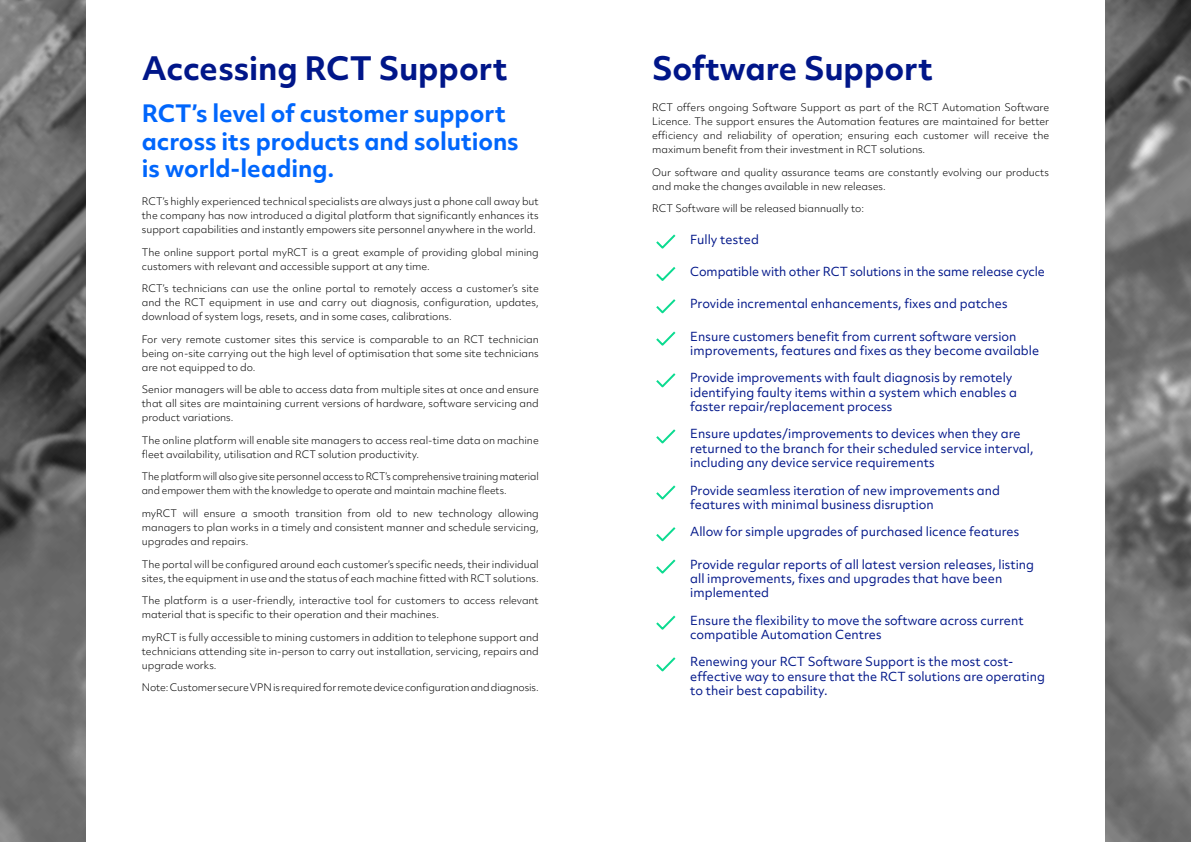
<style>
.page{position:relative;width:1191px;height:842px;background:#fff}
.page>*{position:absolute;margin:0;border:0;box-sizing:border-box;transform-origin:0 0}
.t1{font:700 31px "Objektiv Mk 2";color:#001689}
.t2{font:700 23px/27.6px "Objektiv Mk 2";color:#0066fc}
.t3{font:12px/14.4px "Objektiv Mk 2";color:#001689}
.t4{font:300 10px/14px "Objektiv Mk 2";color:#000;text-align:justify}
.t5{font:300 10px/14px "Objektiv Mk 2";color:#000;scale:.96 1}
</style>
<div class="page">
<svg style="left:656px;top:234px;width:20px;height:15px"></svg>
<svg style="left:656px;top:267px;width:20px;height:14px"></svg>
<svg style="left:656px;top:299px;width:20px;height:15px"></svg>
<svg style="left:656px;top:331px;width:20px;height:15px"></svg>
<svg style="left:656px;top:373px;width:20px;height:15px"></svg>
<svg style="left:656px;top:429px;width:20px;height:15px"></svg>
<svg style="left:656px;top:485px;width:20px;height:15px"></svg>
<svg style="left:656px;top:527px;width:20px;height:15px"></svg>
<svg style="left:656px;top:559px;width:20px;height:15px"></svg>
<svg style="left:656px;top:615px;width:20px;height:15px"></svg>
<svg style="left:656px;top:657px;width:20px;height:15px"></svg>
<img style="left:1106px;top:0;width:85px;height:842px">
<img style="left:0;top:0;width:85px;height:842px">
<h1 class="t1" style="left:142px;top:47px;width:367px">Accessing RCT Support</h1>
<h2 class="t2" style="left:142px;top:99px;width:378px">RCT’s level of customer support across its products and solutions is world-leading.</h2>
<p class="t4" style="left:142px;top:195px;width:398px">RCT’s highly experienced technical specialists are always just a phone call away but the company has now introduced a digital platform that significantly enhances its support capabilities and instantly empowers site personnel anywhere in the world.</p>
<p class="t4" style="left:142px;top:245px;width:398px">The online support portal myRCT is a great example of providing global mining customers with relevant and accessible support at any time.</p>
<p class="t4" style="left:142px;top:282px;width:398px">RCT’s technicians can use the online portal to remotely access a customer’s site and the RCT equipment in use and carry out diagnosis, configuration, updates, download of system logs, resets, and in some cases, calibrations.</p>
<p class="t4" style="left:142px;top:332px;width:398px">For very remote customer sites this service is comparable to an RCT technician being on-site carrying out the high level of optimisation that some site technicians are not equipped to do.</p>
<p class="t4" style="left:142px;top:383px;width:398px">Senior managers will be able to access data from multiple sites at once and ensure that all sites are maintaining current versions of hardware, software servicing and product variations.</p>
<p class="t4" style="left:142px;top:433px;width:398px">The online platform will enable site managers to access real-time data on machine fleet availability, utilisation and RCT solution productivity.</p>
<p class="t5" style="left:142px;top:470px;width:415px">The platform will also give site personnel access to RCT’s comprehensive training material and empower them with the knowledge to operate and maintain machine fleets.</p>
<p class="t4" style="left:142px;top:506px;width:398px">myRCT will ensure a smooth transition from old to new technology allowing managers to plan works in a timely and consistent manner and schedule servicing, upgrades and repairs.</p>
<p class="t4" style="left:142px;top:557px;width:398px">The portal will be configured around each customer’s specific needs, their individual sites, the equipment in use and the status of each machine fitted with RCT solutions.</p>
<p class="t4" style="left:142px;top:593px;width:398px">The platform is a user-friendly, interactive tool for customers to access relevant material that is specific to their operation and their machines.</p>
<p class="t4" style="left:142px;top:630px;width:398px">myRCT is fully accessible to mining customers in addition to telephone support and technicians attending site in-person to carry out installation, servicing, repairs and upgrade works.</p>
<p class="t4" style="left:142px;top:680px;width:398px">Note: Customer secure VPN is required for remote device configuration and diagnosis.</p>
<h1 class="t1" style="left:652px;top:47px;width:282px">Software Support</h1>
<p class="t4" style="left:652px;top:100px;width:398px">RCT offers ongoing Software Support as part of the RCT Automation Software Licence. The support ensures the Automation features are maintained for better efficiency and reliability of operation; ensuring each customer will receive the maximum benefit from their investment in RCT solutions.</p>
<p class="t4" style="left:652px;top:165px;width:398px">Our software and quality assurance teams are constantly evolving our products and make the changes available in new releases.</p>
<p class="t4" style="left:652px;top:201px;width:213px">RCT Software will be released biannually to:</p>
<p class="t3" style="left:690px;top:232px;width:70px">Fully tested</p>
<p class="t3" style="left:690px;top:264px;width:356px">Compatible with other RCT solutions in the same release cycle</p>
<p class="t3" style="left:690px;top:296px;width:319px">Provide incremental enhancements, fixes and patches</p>
<p class="t3" style="left:690px;top:329px;width:350px">Ensure customers benefit from current software version improvements, features and fixes as they become available</p>
<p class="t3" style="left:690px;top:370px;width:328px">Provide improvements with fault diagnosis by remotely identifying faulty items within a system which enables a faster repair/replacement process</p>
<p class="t3" style="left:690px;top:427px;width:345px">Ensure updates/improvements to devices when they are returned to the branch for their scheduled service interval, including any device service requirements</p>
<p class="t3" style="left:690px;top:483px;width:311px">Provide seamless iteration of new improvements and features with minimal business disruption</p>
<p class="t3" style="left:690px;top:524px;width:330px">Allow for simple upgrades of purchased licence features</p>
<p class="t3" style="left:690px;top:557px;width:345px">Provide regular reports of all latest version releases, listing all improvements, fixes and upgrades that have been implemented</p>
<p class="t3" style="left:690px;top:613px;width:335px">Ensure the flexibility to move the software across current compatible Automation Centres</p>
<p class="t3" style="left:690px;top:655px;width:356px">Renewing your RCT Software Support is the most cost&shy;effective way to ensure that the RCT solutions are operating to their best capability.</p>
</div>
